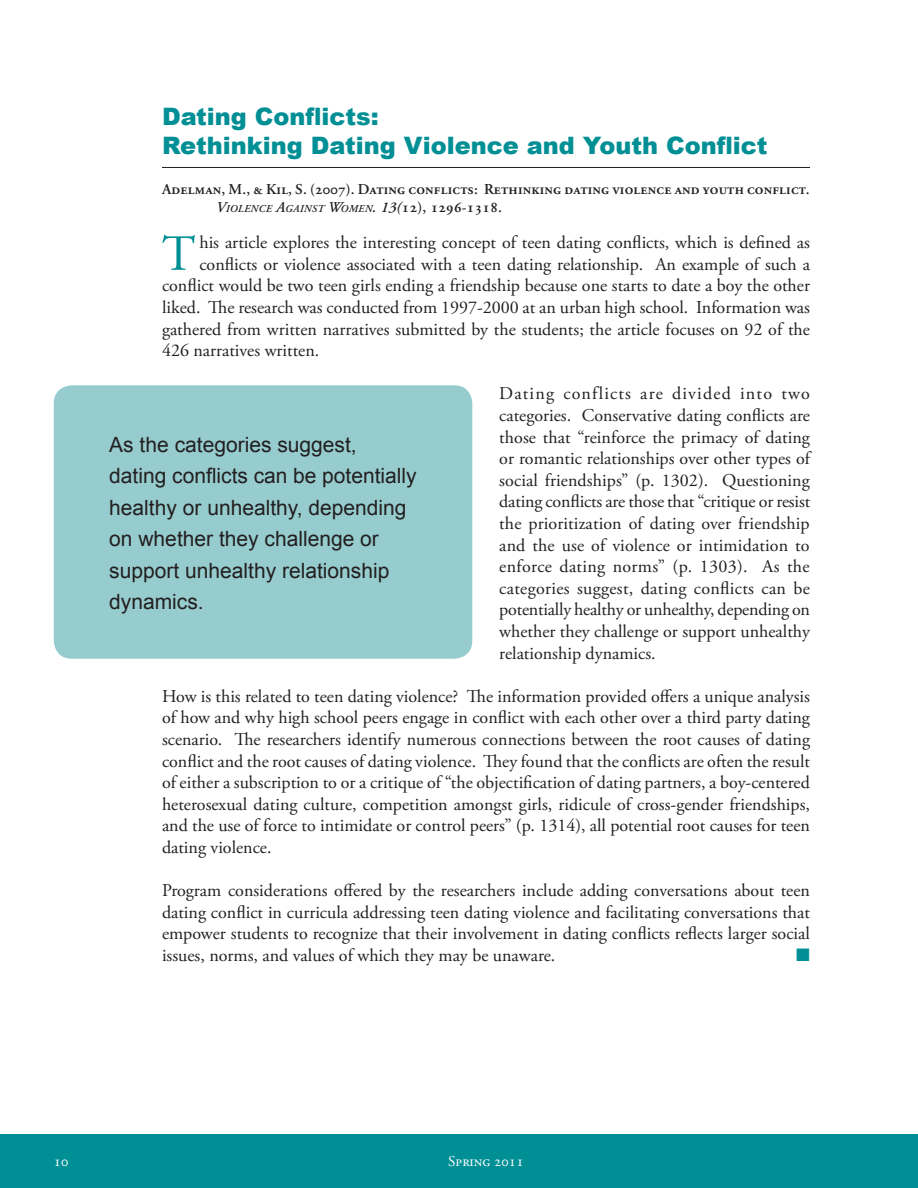
<style>
.page{position:relative;width:918px;height:1188px;background:#fff}
.page>*{position:absolute;margin:0;border:0;box-sizing:border-box;transform-origin:0 0}
.newpull{font:50.55px "Adobe Garamond Pro";color:#008f95}
.t1{font:900 24px "Arial";color:#008f95}
.newpull-2{font:21px/31.5px "Arial";color:#231f20}
.newpull-3{font:18px/21.6px "Adobe Garamond Pro";color:#231f20;text-align:justify}
.newpull-4{font:18px "Zapf Dingbats";color:#008f95}
.APA_Author_Style{font:600 15px "Adobe Garamond Pro";letter-spacing:.015em;color:#231f20}
.t2{font:15px "Adobe Garamond Pro";color:#fff}
.APA_Author_Style-2{font:italic 600 10.5px "Adobe Garamond Pro";letter-spacing:.03em;color:#231f20}
.s1{font-size:15px}
.s2{font-style:normal;font-size:15px}
</style>
<div class="page">
<div style="left:0;top:1134px;width:918px;height:54px;background:#008f95"></div>
<hr style="left:162px;top:167px;width:648px;height:1px;background:#231f20">
<div style="left:54px;top:385px;width:418px;height:274px;background:#96ccce;border-radius:18px"></div>
<p class="t1" style="left:162px;top:99px;width:218px">Dating Conflicts:</p>
<p class="t1" style="left:162px;top:128px;width:607px">Rethinking Dating Violence and Youth Conflict</p>
<p class="APA_Author_Style" style="left:162px;top:180px;width:649px">Adelman, M., &amp; Kil, S. (2007). Dating conflicts: Rethinking dating violence and youth conflict.</p>
<p class="APA_Author_Style-2" style="left:216px;top:202px;width:288px"><span class="s1">V</span>IOLENCE <span class="s1">A</span>GAINST <span class="s1">W</span>OMEN<span class="s1">. 13(</span><span class="s2">12), 1296-1318.</span></p>
<p class="newpull" style="left:162px;top:223px;width:35px">T</p>
<p class="newpull-3" style="left:199px;top:232px;width:612px">his article explores the interesting concept of teen dating conflicts, which is defined as</p>
<p class="newpull-3" style="left:199px;top:254px;width:612px">conflicts or violence associated with a teen dating relationship. An example of such a</p>
<p class="newpull-3" style="left:162px;top:276px;width:650px">conflict would be two teen girls ending a friendship because one starts to date a boy the other</p>
<p class="newpull-3" style="left:162px;top:297px;width:649px">liked. The research was conducted from 1997-2000 at an urban high school. Information was</p>
<p class="newpull-3" style="left:162px;top:319px;width:650px">gathered from written narratives submitted by the students; the article focuses on 92 of the</p>
<p class="newpull-3" style="left:162px;top:340px;width:159px">426 narratives written.</p>
<p class="newpull-3" style="left:499px;top:384px;width:312px">Dating conflicts are divided into two categories. Conservative dating conflicts are those that “reinforce the primacy of dating or romantic relationships over other types of social friendships” (p. 1302). Questioning dating conflicts are those that “critique or resist the prioritization of dating over friendship and the use of violence or intimidation to enforce dating norms” (p. 1303). As the categories suggest, dating conflicts can be potentially healthy or unhealthy, depending on whether they challenge or support unhealthy relationship dynamics.</p>
<p class="newpull-3" style="left:162px;top:686px;width:650px">How is this related to teen dating violence? The information provided offers a unique analysis of how and why high school peers engage in conflict with each other over a third party dating scenario. The researchers identify numerous connections between the root causes of dating conflict and the root causes of dating violence. They found that the conflicts are often the result of either a subscription to or a critique of “the objectification of dating partners, a boy-centered heterosexual dating culture, competition amongst girls, ridicule of cross-gender friendships, and the use of force to intimidate or control peers” (p. 1314), all potential root causes for teen dating violence.</p>
<p class="newpull-3" style="left:162px;top:880px;width:650px">Program considerations offered by the researchers include adding conversations about teen dating conflict in curricula addressing teen dating violence and facilitating conversations that empower students to recognize that their involvement in dating conflicts reflects larger social issues, norms, and values of which they may be unaware.</p>
<p class="newpull-2" style="left:109px;top:429px;width:309px">As the categories suggest, dating conflicts can be potentially healthy or unhealthy, depending on whether they challenge or support unhealthy relationship dynamics.</p>
<p class="newpull-4" style="left:796px;top:946px;width:15px">■</p>
<p class="t2" style="left:54px;top:1153px;width:16px">10</p>
<p class="t2" style="left:448px;top:1153px;width:77px">Spring 2011</p>
</div>
